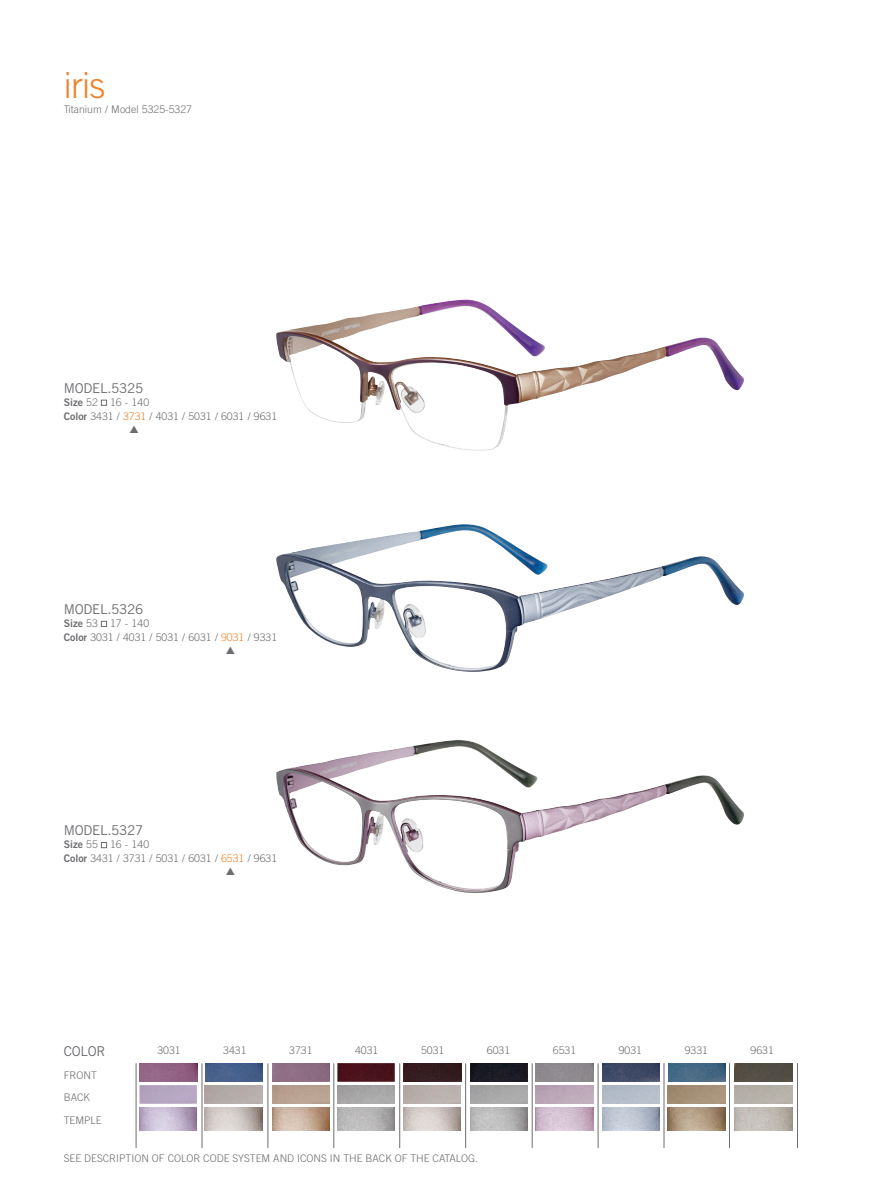
<style>
.page{position:relative;width:893px;height:1191px;background:#fff}
.page>*{position:absolute;margin:0;border:0;box-sizing:border-box;transform-origin:0 0}
.t1{font:300 36px "Trade Gothic LT Std";color:#f48026}
.t2{font:13.5px "Trade Gothic LT Std";letter-spacing:-.02em;color:#6c6d70}
.t3{font:300 10.5px/13.5px "Trade Gothic LT Std";color:#6c6d70}
.s1{font-family:"Trade Gothic LT Std Bd 2";font-weight:400}
.s2{color:#f48026}
</style>
<div class="page">
<img style="left:276px;top:524px;width:468px;height:148px">
<img style="left:276px;top:740px;width:468px;height:153px">
<img style="left:276px;top:299px;width:468px;height:152px">
<img style="left:140px;top:1063px;width:57px;height:18px">
<img style="left:205px;top:1063px;width:58px;height:18px">
<img style="left:272px;top:1063px;width:58px;height:18px">
<img style="left:337px;top:1063px;width:58px;height:18px">
<img style="left:404px;top:1063px;width:57px;height:18px">
<img style="left:470px;top:1063px;width:58px;height:18px">
<img style="left:536px;top:1063px;width:57px;height:18px">
<img style="left:602px;top:1063px;width:58px;height:18px">
<img style="left:668px;top:1063px;width:57px;height:18px">
<img style="left:735px;top:1063px;width:57px;height:18px">
<img style="left:139px;top:1107px;width:58px;height:23px">
<img style="left:205px;top:1107px;width:57px;height:23px">
<img style="left:272px;top:1107px;width:58px;height:23px">
<img style="left:337px;top:1107px;width:58px;height:23px">
<img style="left:404px;top:1107px;width:57px;height:23px">
<img style="left:470px;top:1107px;width:58px;height:23px">
<img style="left:536px;top:1107px;width:57px;height:23px">
<img style="left:602px;top:1107px;width:58px;height:23px">
<img style="left:668px;top:1107px;width:57px;height:23px">
<img style="left:735px;top:1107px;width:57px;height:23px">
<img style="left:139px;top:1085px;width:58px;height:18px">
<img style="left:668px;top:1085px;width:57px;height:18px">
<hr style="left:729px;top:1063px;width:1px;height:106px;background:#6c6d70">
<hr style="left:797px;top:1063px;width:1px;height:106px;background:#6c6d70">
<hr style="left:136px;top:1063px;width:1px;height:106px;background:#6c6d70">
<hr style="left:202px;top:1063px;width:1px;height:106px;background:#6c6d70">
<hr style="left:268px;top:1063px;width:1px;height:106px;background:#6c6d70">
<hr style="left:334px;top:1063px;width:1px;height:106px;background:#6c6d70">
<hr style="left:399px;top:1063px;width:1px;height:106px;background:#6c6d70">
<hr style="left:465px;top:1063px;width:1px;height:106px;background:#6c6d70">
<hr style="left:532px;top:1063px;width:1px;height:106px;background:#6c6d70">
<hr style="left:598px;top:1063px;width:1px;height:106px;background:#6c6d70">
<hr style="left:664px;top:1063px;width:1px;height:106px;background:#6c6d70">
<div style="left:64px;top:1148px;width:829px;height:35px;background:#fff"></div>
<svg style="left:101px;top:621px;width:6px;height:6px"></svg>
<svg style="left:101px;top:842px;width:6px;height:6px"></svg>
<svg style="left:101px;top:400px;width:6px;height:5px"></svg>
<h1 class="t1" style="left:64px;top:64px;width:43px">iris</h1>
<p class="t3" style="left:64px;top:103px;width:130px">Titanium / Model 5325-5327</p>
<p class="t2" style="left:64px;top:379px;width:81px">MODEL.5325</p>
<p class="t3" style="left:64px;top:395px;width:215px"><span class="s1">Size</span> 52 16 - 140<br><span class="s1">Color</span> 3431 / <span class="s2">3731</span> / 4031 / 5031 / 6031 / 9631</p>
<p class="t2" style="left:64px;top:601px;width:81px">MODEL.5326</p>
<p class="t3" style="left:64px;top:616px;width:215px"><span class="s1">Size</span> 53 17 - 140<br><span class="s1">Color</span> 3031 / 4031 / 5031 / 6031 / <span class="s2">9031</span> / 9331</p>
<p class="t2" style="left:64px;top:822px;width:81px">MODEL.5327</p>
<p class="t3" style="left:64px;top:838px;width:215px"><span class="s1">Size</span> 55 16 - 140<br><span class="s1">Color</span> 3431 / 3731 / 5031 / 6031 / <span class="s2">6531</span> / 9631</p>
<p class="t2" style="left:64px;top:1043px;width:43px">COLOR</p>
<p class="t3" style="left:64px;top:1063px;width:39px;line-height:22.5px">FRONT<br>BACK<br>TEMPLE</p>
<p class="t3" style="left:157px;top:1043px;width:25px">3031</p>
<p class="t3" style="left:223px;top:1043px;width:25px">3431</p>
<p class="t3" style="left:289px;top:1043px;width:25px">3731</p>
<p class="t3" style="left:355px;top:1043px;width:25px">4031</p>
<p class="t3" style="left:421px;top:1043px;width:25px">5031</p>
<p class="t3" style="left:487px;top:1043px;width:25px">6031</p>
<p class="t3" style="left:553px;top:1043px;width:25px">6531</p>
<p class="t3" style="left:619px;top:1043px;width:25px">9031</p>
<p class="t3" style="left:685px;top:1043px;width:25px">9331</p>
<p class="t3" style="left:751px;top:1043px;width:25px">9631</p>
<p class="t3" style="left:64px;top:1151px;width:416px">SEE DESCRIPTION OF COLOR CODE SYSTEM AND ICONS IN THE BACK OF THE CATALOG.</p>
</div>
